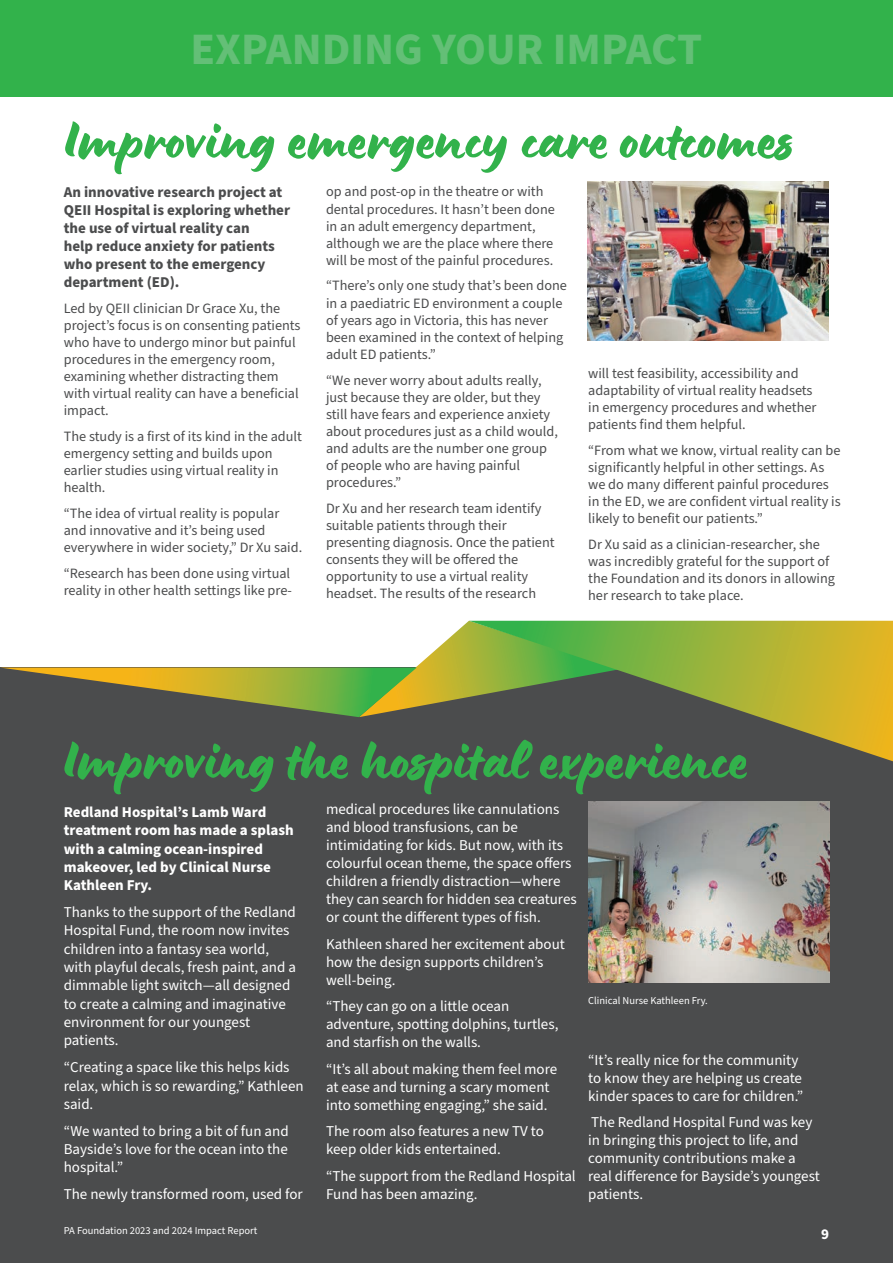
<style>
.page{position:relative;width:893px;height:1263px;background:#fff}
.page>*{position:absolute;margin:0;border:0;box-sizing:border-box;transform-origin:0 0}
.t1{font:64.5px "Lumios Brush";color:#32b24b}
.t2{font:700 45px "Source Sans Pro";color:#64bf77}
.t3{font:15px/18px "Source Sans Pro";color:#fff}
.t4{font:700 15px/18px "Source Sans Pro";color:#4b4c4d}
.t5{font:700 15px/18.3px "Source Sans Pro";color:#fff}
.t6{font:14.25px/17.1px "Source Sans Pro";color:#4b4c4d}
.t7{font:10.5px "Source Sans Pro";color:#fff}
</style>
<div class="page">
<div style="left:0;top:668px;width:893px;height:595px;background:#4b4c4d"></div>
<img style="left:587px;top:181px;width:241px;height:159px">
<div style="left:0;top:0;width:893px;height:96px;background:#32b24b"></div>
<svg style="left:621px;top:621px;width:272px;height:140px"></svg>
<svg style="left:0;top:621px;width:621px;height:96px"></svg>
<img style="left:588px;top:801px;width:241px;height:181px">
<h2 class="t2" style="left:190px;top:19px;width:513px">EXPANDING YOUR IMPACT</h2>
<h1 class="t1" style="left:64px;top:94px;width:733px">Improving emergency care outcomes</h1>
<p class="t4" style="left:64px;top:184px;width:228px">An innovative research project at<br>QEII Hospital is exploring whether the use of virtual reality can<br>help reduce anxiety for patients who present to the emergency department (ED).</p>
<p class="t6" style="left:64px;top:300px;width:238px">Led by QEII clinician Dr Grace Xu, the project’s focus is on consenting patients who have to undergo minor but painful procedures in the emergency room, examining whether distracting them with virtual reality can have a beneficial impact.</p>
<p class="t6" style="left:64px;top:428px;width:240px">The study is a first of its kind in the adult emergency setting and builds upon earlier studies using virtual reality in health.</p>
<p class="t6" style="left:64px;top:505px;width:240px">“The idea of virtual reality is popular and innovative and it’s being used everywhere in wider society,” Dr Xu said.</p>
<p class="t6" style="left:64px;top:565px;width:230px">“Research has been done using virtual reality in other health settings like pre-</p>
<p class="t6" style="left:326px;top:184px;width:230px">op and post-op in the theatre or with dental procedures. It hasn’t been done in an adult emergency department, although we are the place where there will be most of the painful procedures.</p>
<p class="t6" style="left:326px;top:278px;width:242px">“There’s only one study that’s been done in a paediatric ED environment a couple of years ago in Victoria, this has never been examined in the context of helping adult ED patients.”</p>
<p class="t6" style="left:326px;top:372px;width:233px">“We never worry about adults really, just because they are older, but they still have fears and experience anxiety about procedures just as a child would, and adults are the number one group of people who are having painful procedures.”</p>
<p class="t6" style="left:326px;top:500px;width:230px">Dr Xu and her research team identify suitable patients through their presenting diagnosis. Once the patient consents they will be offered the opportunity to use a virtual reality headset. The results of the research</p>
<p class="t6" style="left:588px;top:365px;width:230px">will test feasibility, accessibility and adaptability of virtual reality headsets in emergency procedures and whether patients find them helpful.</p>
<p class="t6" style="left:588px;top:442px;width:254px">“From what we know, virtual reality can be significantly helpful in other settings. As we do many different painful procedures in the ED, we are confident virtual reality is likely to benefit our patients.”</p>
<p class="t6" style="left:588px;top:536px;width:248px">Dr Xu said as a clinician-researcher, she was incredibly grateful for the support of the Foundation and its donors in allowing her research to take place.</p>
<h1 class="t1" style="left:63px;top:714px;width:687px">Improving the hospital experience</h1>
<p class="t5" style="left:64px;top:803px;width:232px">Redland Hospital’s Lamb Ward treatment room has made a splash with a calming ocean-inspired makeover, led by Clinical Nurse<br>Kathleen Fry.</p>
<p class="t3" style="left:64px;top:903px;width:234px">Thanks to the support of the Redland<br>Hospital Fund, the room now invites children into a fantasy sea world, with playful decals, fresh paint, and a dimmable light switch—all designed to create a calming and imaginative environment for our youngest patients.</p>
<p class="t3" style="left:64px;top:1059px;width:241px">“Creating a space like this helps kids relax, which is so rewarding,” Kathleen said.</p>
<p class="t3" style="left:64px;top:1122px;width:226px;text-align:justify">“We wanted to bring a bit of fun and Bayside’s love for the ocean into the hospital.”</p>
<p class="t3" style="left:64px;top:1186px;width:241px">The newly transformed room, used for</p>
<p class="t3" style="left:326px;top:800px;width:252px">medical procedures like cannulations and blood transfusions, can be intimidating for kids. But now, with its colourful ocean theme, the space offers children a friendly distraction—where they can search for hidden sea creatures or count the different types of fish.</p>
<p class="t3" style="left:326px;top:935px;width:240px">Kathleen shared her excitement about how the design supports children’s well-being.</p>
<p class="t3" style="left:326px;top:997px;width:234px">“They can go on a little ocean adventure, spotting dolphins, turtles, and starfish on the walls.</p>
<p class="t3" style="left:326px;top:1060px;width:233px">“It’s all about making them feel more at ease and turning a scary moment into something engaging,” she said.</p>
<p class="t3" style="left:326px;top:1122px;width:219px">The room also features a new TV to keep older kids entertained.</p>
<p class="t3" style="left:326px;top:1167px;width:251px">“The support from the Redland Hospital<br>Fund has been amazing.</p>
<p class="t7" style="left:588px;top:994px;width:121px">Clinical Nurse Kathleen Fry.</p>
<p class="t3" style="left:588px;top:1051px;width:217px">“It’s really nice for the community to know they are helping us create kinder spaces to care for children.”</p>
<p class="t3" style="left:588px;top:1114px;width:233px">The Redland Hospital Fund was key in bringing this project to life, and community contributions make a real difference for Bayside’s youngest patients.</p>
<p class="t7" style="left:64px;top:1223px;width:195px">PA Foundation 2023 and 2024 Impact Report</p>
<p class="t5" style="left:821px;top:1225px;width:9px">9</p>
</div>
